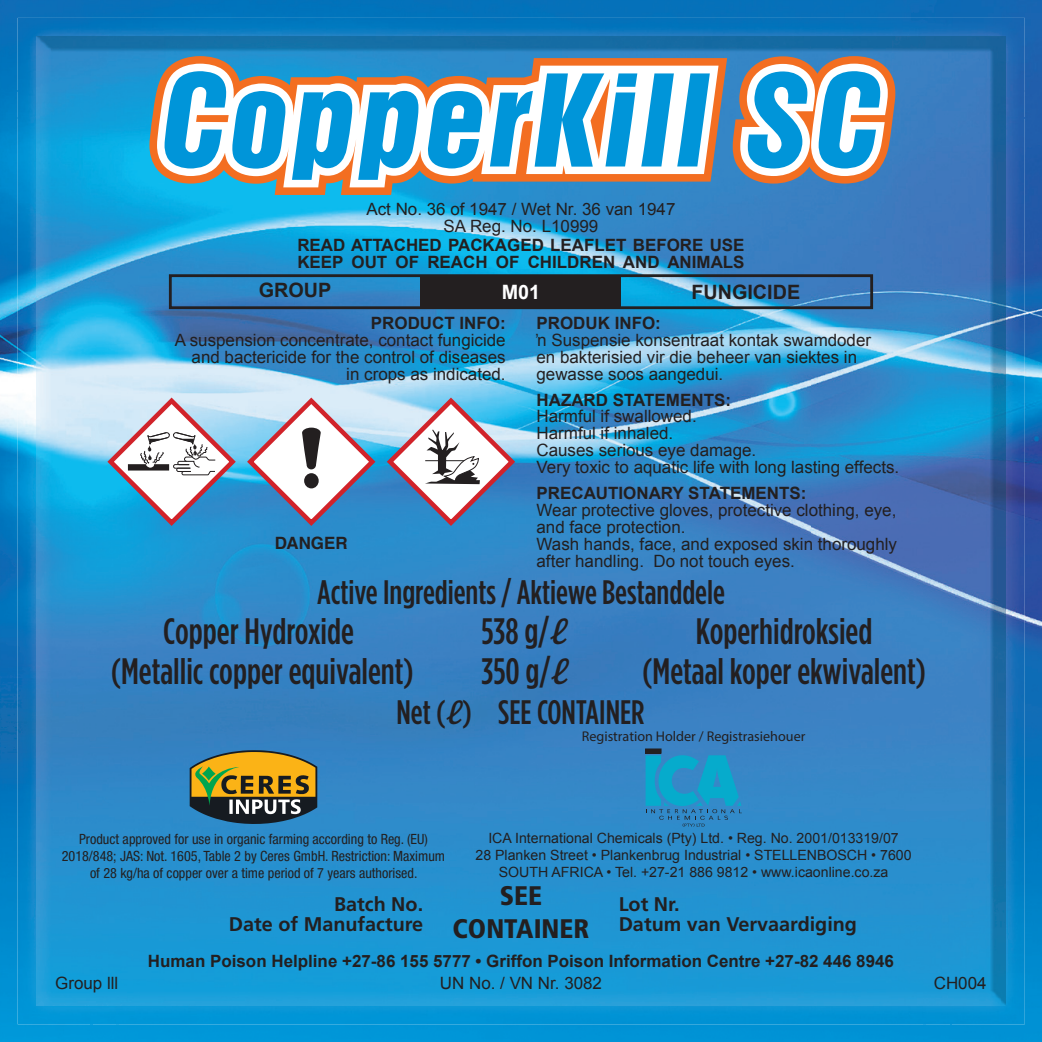
<style>
.page{position:relative;width:1042px;height:1042px;background:#fff}
.page>*{position:absolute;margin:0;border:0;box-sizing:border-box;transform-origin:0 0}
.t1{font:500 36.75px "Gotham Cond";color:#231f20}
.t2{font:500 33.95px "Gotham Cond";color:#231f20}
.t3{font:900 condensed 26.78px/33.1px "Frutiger LT Std";color:#231f20;text-align:center}
.t4{font:700 19.78px/20.3px "Frutiger LT Std";color:#231f20;text-align:right}
.t5{font:700 19.78px "Arial";color:#231f20}
.t6{font:700 19.78px "Arial";color:#fff}
.t7{font:16.97px/17px "Arial";color:#231f20}
.t8{font:700 16.97px/17px "Arial";color:#231f20}
.t9{font:700 16.97px "Helvetica LT Std";color:#231f20}
.t10{font:condensed 14.17px/16.6px "Helvetica Neue LT Std";color:#231f20;text-align:center}
.t11{font:14.17px/17px "Arial";color:#231f20;text-align:center}
.t12{font:14.17px "Myriad Pro";color:#231f20}
.s1{font-family:"Brush Script Std";font-weight:400}
</style>
<div class="page">
<img style="left:0;top:0;width:1042px;height:90px">
<img style="left:0;top:90px;width:91px;height:952px">
<img style="left:952px;top:90px;width:90px;height:952px">
<div style="left:91px;top:1024px;width:861px;height:18px;background:#0094d6"></div>
<img style="left:18px;top:18px;width:1006px;height:99px">
<img style="left:18px;top:117px;width:99px;height:907px">
<img style="left:925px;top:117px;width:99px;height:907px">
<img style="left:117px;top:1006px;width:808px;height:18px">
<img style="left:36px;top:36px;width:775px;height:775px">
<img style="left:811px;top:36px;width:195px;height:970px">
<img style="left:36px;top:811px;width:777px;height:195px">
<div style="left:421px;top:276px;width:200px;height:32px;background:#231f20"></div>
<div style="left:169px;top:274px;width:704px;height:35px;border:3px solid #231f20"></div>
<svg style="left:645px;top:746px;width:97px;height:81px;background:#2292c4"></svg>
<svg style="left:149px;top:56px;width:746px;height:139px;background:#5c88a2"></svg>
<svg style="left:157px;top:64px;width:731px;height:123px"></svg>
<svg style="left:165px;top:71px;width:715px;height:109px"></svg>
<svg style="left:104px;top:394px;width:414px;height:135px"></svg>
<svg style="left:190px;top:750px;width:127px;height:75px;background:#7f7844"></svg>
<svg style="left:202px;top:766px;width:14px;height:14px"></svg>
<p class="t7" style="left:366px;top:200px;width:310px;text-align:center">Act No. 36 of 1947 / Wet Nr. 36 van 1947<br>SA Reg. No. L10999</p>
<p class="t8" style="left:297px;top:237px;width:449px">READ ATTACHED PACKAGED LEAFLET BEFORE USE<br>KEEP OUT OF REACH OF CHILDREN AND ANIMALS</p>
<p class="t5" style="left:259px;top:279px;width:74px">GROUP</p>
<p class="t6" style="left:502px;top:281px;width:40px">M01</p>
<p class="t5" style="left:691px;top:281px;width:110px">FUNGICIDE</p>
<p class="t8" style="left:371px;top:315px;width:136px">PRODUCT INFO:</p>
<p class="t7" style="left:175px;top:332px;width:332px;text-align:right">A suspension concentrate, contact fungicide and bactericide for the control of diseases in crops as indicated.</p>
<p class="t8" style="left:536px;top:315px;width:126px">PRODUK INFO:</p>
<p class="t7" style="left:536px;top:332px;width:336px">ŉ Suspensie konsentraat kontak swamdoder en bakterisied vir die beheer van siektes in gewasse soos aangedui.</p>
<p class="t8" style="left:536px;top:391px;width:196px">HAZARD STATEMENTS:</p>
<p class="t7" style="left:536px;top:408px;width:364px">Harmful if swallowed.<br>Harmful if inhaled.<br>Causes serious eye damage.<br>Very toxic to aquatic life with long lasting effects.</p>
<p class="t8" style="left:536px;top:484px;width:271px">PRECAUTIONARY STATEMENTS:</p>
<p class="t7" style="left:536px;top:501px;width:362px">Wear protective gloves, protective clothing, eye, and face protection.<br>Wash hands, face, and exposed skin thoroughly after handling. Do not touch eyes.</p>
<h2 class="t2" style="left:317px;top:580px;width:409px">Active Ingredients / Aktiewe Bestanddele</h2>
<p class="t9" style="left:275px;top:536px;width:74px">DANGER</p>
<h1 class="t1" style="left:163px;top:618px;width:192px">Copper Hydroxide</h1>
<h1 class="t1" style="left:481px;top:618px;width:88px">538 g/<span class="s1">ℓ</span></h1>
<h1 class="t1" style="left:696px;top:618px;width:178px">Koperhidroksied</h1>
<h1 class="t1" style="left:111px;top:657px;width:304px">(Metallic copper equivalent)</h1>
<h1 class="t1" style="left:481px;top:657px;width:89px">350 g/<span class="s1">ℓ</span></h1>
<h1 class="t1" style="left:642px;top:657px;width:285px">(Metaal koper ekwivalent)</h1>
<h2 class="t2" style="left:396px;top:699px;width:250px">Net (<span class="s1">ℓ</span>) SEE CONTAINER</h2>
<p class="t12" style="left:582px;top:731px;width:225px">Registration Holder / Registrasiehouer</p>
<p class="t10" style="left:62px;top:832px;width:385px">Product approved for use in organic farming according to Reg. (EU)<br>2018/848; JAS: Not. 1605, Table 2 by Ceres GmbH. Restriction: Maximum of 28 kg/ha of copper over a time period of 7 years authorised.</p>
<p class="t11" style="left:475px;top:829px;width:437px">ICA International Chemicals (Pty) Ltd. • Reg. No. 2001/013319/07<br>28 Planken Street • Plankenbrug Industrial • STELLENBOSCH • 7600<br>SOUTH AFRICA • Tel. +27-21 886 9812 • www.icaonline.co.za</p>
<h3 class="t3" style="left:452px;top:881px;width:138px">SEE<br>CONTAINER</h3>
<p class="t4" style="left:229px;top:895px;width:196px">Batch No.<br>Date of Manufacture</p>
<p class="t4" style="left:619px;top:895px;width:240px;text-align:left">Lot Nr.<br>Datum van Vervaardiging</p>
<p class="t8" style="left:148px;top:952px;width:747px">Human Poison Helpline +27-86 155 5777 • Griffon Poison Information Centre +27-82 446 8946</p>
<p class="t7" style="left:55px;top:974px;width:65px">Group lll</p>
<p class="t7" style="left:440px;top:974px;width:164px">UN No. / VN Nr. 3082</p>
<p class="t7" style="left:934px;top:974px;width:54px">CH004</p>
</div>
